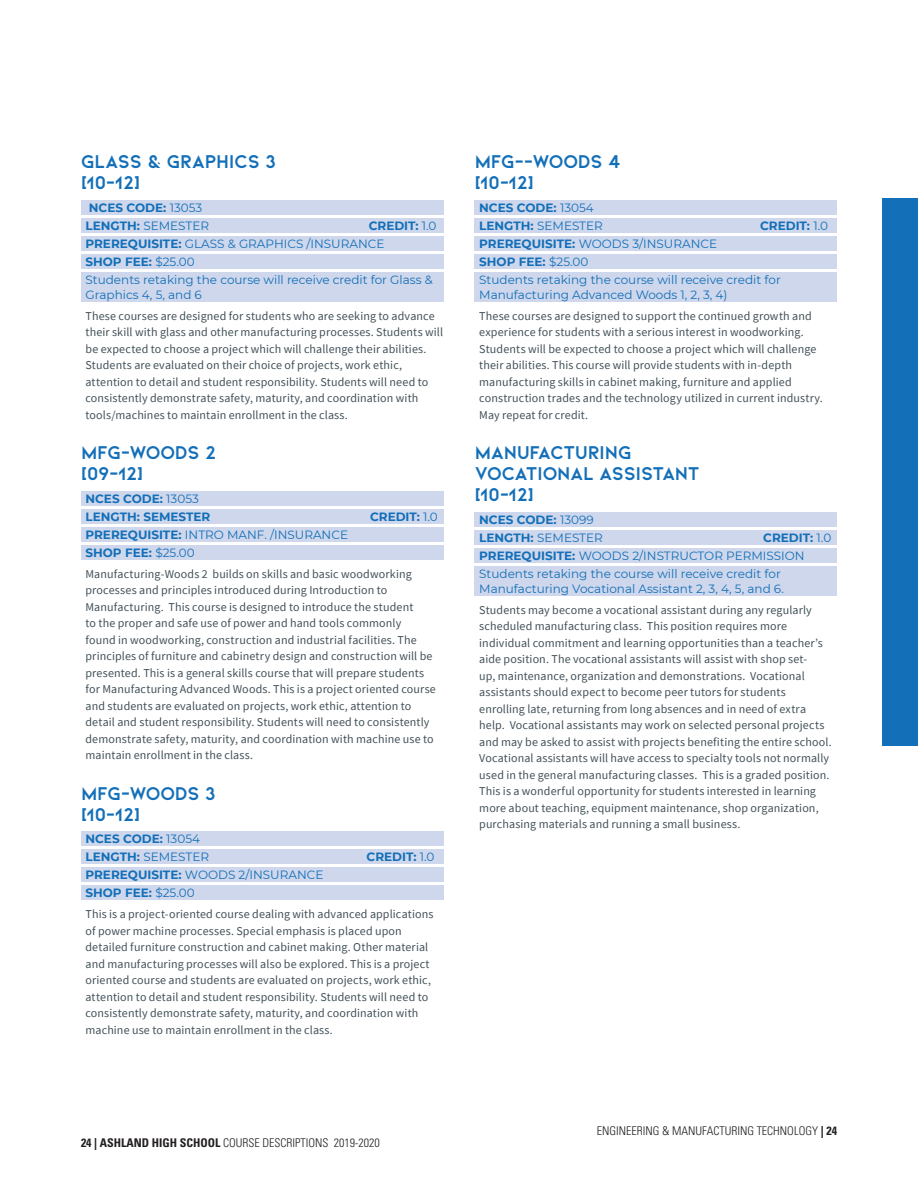
<style>
.page{position:relative;width:918px;height:1188px;background:#fff}
.page>*{position:absolute;margin:0;border:0;box-sizing:border-box;transform-origin:0 0}
.t1{font:700 19.5px/21px "Kiona";letter-spacing:-.02em;color:#136fb8}
.t2{font:12px/16.5px "Source Sans Pro";letter-spacing:.01em;color:#425159}
.t3{font:12px/18px "Montserrat";color:#136fb8}
.t4{font:700 12px/18px "Montserrat";color:#136fb8}
.t5{font:300 condensed 12px "Univers LT Std";color:#231f20}
.s1{font-weight:400}
.s2{font-weight:700}
</style>
<div class="page">
<div style="left:81px;top:200px;width:362px;height:15px;background:#ced7ec"></div>
<div style="left:81px;top:218px;width:362px;height:15px;background:#ced7ec"></div>
<div style="left:81px;top:236px;width:362px;height:15px;background:#ced7ec"></div>
<div style="left:81px;top:254px;width:362px;height:15px;background:#ced7ec"></div>
<div style="left:81px;top:272px;width:362px;height:30px;background:#ced7ec"></div>
<div style="left:81px;top:491px;width:362px;height:15px;background:#ced7ec"></div>
<div style="left:81px;top:509px;width:362px;height:15px;background:#ced7ec"></div>
<div style="left:81px;top:527px;width:362px;height:15px;background:#ced7ec"></div>
<div style="left:81px;top:545px;width:362px;height:15px;background:#ced7ec"></div>
<div style="left:81px;top:831px;width:362px;height:15px;background:#ced7ec"></div>
<div style="left:81px;top:849px;width:362px;height:15px;background:#ced7ec"></div>
<div style="left:81px;top:867px;width:362px;height:15px;background:#ced7ec"></div>
<div style="left:81px;top:885px;width:362px;height:15px;background:#ced7ec"></div>
<div style="left:475px;top:200px;width:362px;height:15px;background:#ced7ec"></div>
<div style="left:475px;top:218px;width:362px;height:15px;background:#ced7ec"></div>
<div style="left:475px;top:236px;width:362px;height:15px;background:#ced7ec"></div>
<div style="left:475px;top:254px;width:362px;height:15px;background:#ced7ec"></div>
<div style="left:475px;top:272px;width:362px;height:30px;background:#ced7ec"></div>
<div style="left:475px;top:512px;width:362px;height:15px;background:#ced7ec"></div>
<div style="left:475px;top:530px;width:362px;height:15px;background:#ced7ec"></div>
<div style="left:475px;top:548px;width:362px;height:15px;background:#ced7ec"></div>
<div style="left:475px;top:566px;width:362px;height:30px;background:#ced7ec"></div>
<div style="left:882px;top:198px;width:36px;height:547px;background:#136fb8"></div>
<h1 class="t1" style="left:81px;top:151px;width:196px">GLASS &amp; GRAPHICS 3 [10-12]</h1>
<p class="t4" style="left:86px;top:198px;width:125px">NCES CODE: <span class="s1">13053<br></span>LENGTH: <span class="s1">SEMESTER</span></p>
<p class="t3" style="left:86px;top:216px;width:353px;text-indent:283px"><span class="s2">CREDIT:</span> 1.0<br><span class="s2">PREREQUISITE:</span> GLASS &amp; GRAPHICS /INSURANCE<br><span class="s2">SHOP FEE:</span> $25.00<br>Students retaking the course will receive credit for Glass &amp;</p>
<p class="t3" style="left:86px;top:285px;width:118px">Graphics 4, 5, and 6</p>
<p class="t2" style="left:86px;top:307px;width:359px">These courses are designed for students who are seeking to advance their skill with glass and other manufacturing processes. Students will be expected to choose a project which will challenge their abilities.<br>Students are evaluated on their choice of projects, work ethic, attention to detail and student responsibility. Students will need to consistently demonstrate safety, maturity, and coordination with tools/machines to maintain enrollment in the class.</p>
<h1 class="t1" style="left:81px;top:442px;width:137px">MFG-WOODS 2 [09-12]</h1>
<p class="t4" style="left:86px;top:489px;width:126px">NCES CODE: <span class="s1">13053<br></span>LENGTH: SEMESTER</p>
<p class="t4" style="left:370px;top:507px;width:69px">CREDIT: <span class="s1">1.0</span></p>
<p class="t3" style="left:86px;top:525px;width:264px"><span class="s2">PREREQUISITE:</span> INTRO MANF. /INSURANCE<br><span class="s2">SHOP FEE:</span> $25.00</p>
<p class="t2" style="left:86px;top:565px;width:352px">Manufacturing-Woods 2 builds on skills and basic woodworking processes and principles introduced during Introduction to Manufacturing. This course is designed to introduce the student<br>to the proper and safe use of power and hand tools commonly<br>found in woodworking, construction and industrial facilities. The principles of furniture and cabinetry design and construction will be presented. This is a general skills course that will prepare students for Manufacturing Advanced Woods. This is a project oriented course and students are evaluated on projects, work ethic, attention to detail and student responsibility. Students will need to consistently demonstrate safety, maturity, and coordination with machine use to maintain enrollment in the class.</p>
<h1 class="t1" style="left:81px;top:782px;width:136px">MFG-WOODS 3 [10-12]</h1>
<p class="t4" style="left:86px;top:829px;width:125px">NCES CODE: <span class="s1">13054<br></span>LENGTH: <span class="s1">SEMESTER</span></p>
<p class="t4" style="left:367px;top:847px;width:69px">CREDIT: <span class="s1">1.0</span></p>
<p class="t3" style="left:86px;top:865px;width:240px"><span class="s2">PREREQUISITE:</span> WOODS 2/INSURANCE<br><span class="s2">SHOP FEE:</span> $25.00</p>
<p class="t2" style="left:86px;top:906px;width:349px">This is a project-oriented course dealing with advanced applications of power machine processes. Special emphasis is placed upon detailed furniture construction and cabinet making. Other material and manufacturing processes will also be explored. This is a project oriented course and students are evaluated on projects, work ethic, attention to detail and student responsibility. Students will need to consistently demonstrate safety, maturity, and coordination with machine use to maintain enrollment in the class.</p>
<h1 class="t1" style="left:475px;top:151px;width:147px">MFG--WOODS 4 [10-12]</h1>
<p class="t4" style="left:479px;top:198px;width:125px">NCES CODE: <span class="s1">13054<br></span>LENGTH: <span class="s1">SEMESTER</span></p>
<p class="t4" style="left:760px;top:216px;width:70px">CREDIT: <span class="s1">1.0</span></p>
<p class="t3" style="left:479px;top:234px;width:303px"><span class="s2">PREREQUISITE:</span> WOODS 3/INSURANCE<br><span class="s2">SHOP FEE:</span> $25.00<br>Students retaking the course will receive credit for</p>
<p class="t3" style="left:479px;top:285px;width:250px">Manufacturing Advanced Woods 1, 2, 3, 4)</p>
<p class="t2" style="left:479px;top:307px;width:345px">These courses are designed to support the continued growth and experience for students with a serious interest in woodworking.<br>Students will be expected to choose a project which will challenge their abilities. This course will provide students with in-depth manufacturing skills in cabinet making, furniture and applied construction trades and the technology utilized in current industry.<br>May repeat for credit.</p>
<h1 class="t1" style="left:475px;top:442px;width:226px">MANUFACTURING<br>VOCATIONAL ASSISTANT [10-12]</h1>
<p class="t4" style="left:479px;top:510px;width:125px">NCES CODE: <span class="s1">13099<br></span>LENGTH: <span class="s1">SEMESTER</span></p>
<p class="t3" style="left:479px;top:528px;width:354px;text-indent:284px"><span class="s2">CREDIT:</span> 1.0<br><span class="s2">PREREQUISITE:</span> WOODS 2/INSTRUCTOR PERMISSION<br>Students retaking the course will receive credit for</p>
<p class="t3" style="left:479px;top:579px;width:306px">Manufacturing Vocational Assistant 2, 3, 4, 5, and 6.</p>
<p class="t2" style="left:479px;top:601px;width:354px">Students may become a vocational assistant during any regularly scheduled manufacturing class. This position requires more individual commitment and learning opportunities than a teacher’s aide position. The vocational assistants will assist with shop set-<br>up, maintenance, organization and demonstrations. Vocational assistants should expect to become peer tutors for students enrolling late, returning from long absences and in need of extra help. Vocational assistants may work on selected personal projects and may be asked to assist with projects benefiting the entire school.<br>Vocational assistants will have access to specialty tools not normally used in the general manufacturing classes. This is a graded position.<br>This is a wonderful opportunity for students interested in learning more about teaching, equipment maintenance, shop organization, purchasing materials and running a small business.</p>
<p class="t5" style="left:81px;top:1136px;width:300px"><span class="s2">24 | ASHLAND HIGH SCHOOL</span> COURSE DESCRIPTIONS 2019-2020</p>
<p class="t5" style="left:597px;top:1124px;width:242px">ENGINEERING &amp; MANUFACTURING TECHNOLOGY <span class="s2">| 24</span></p>
</div>
